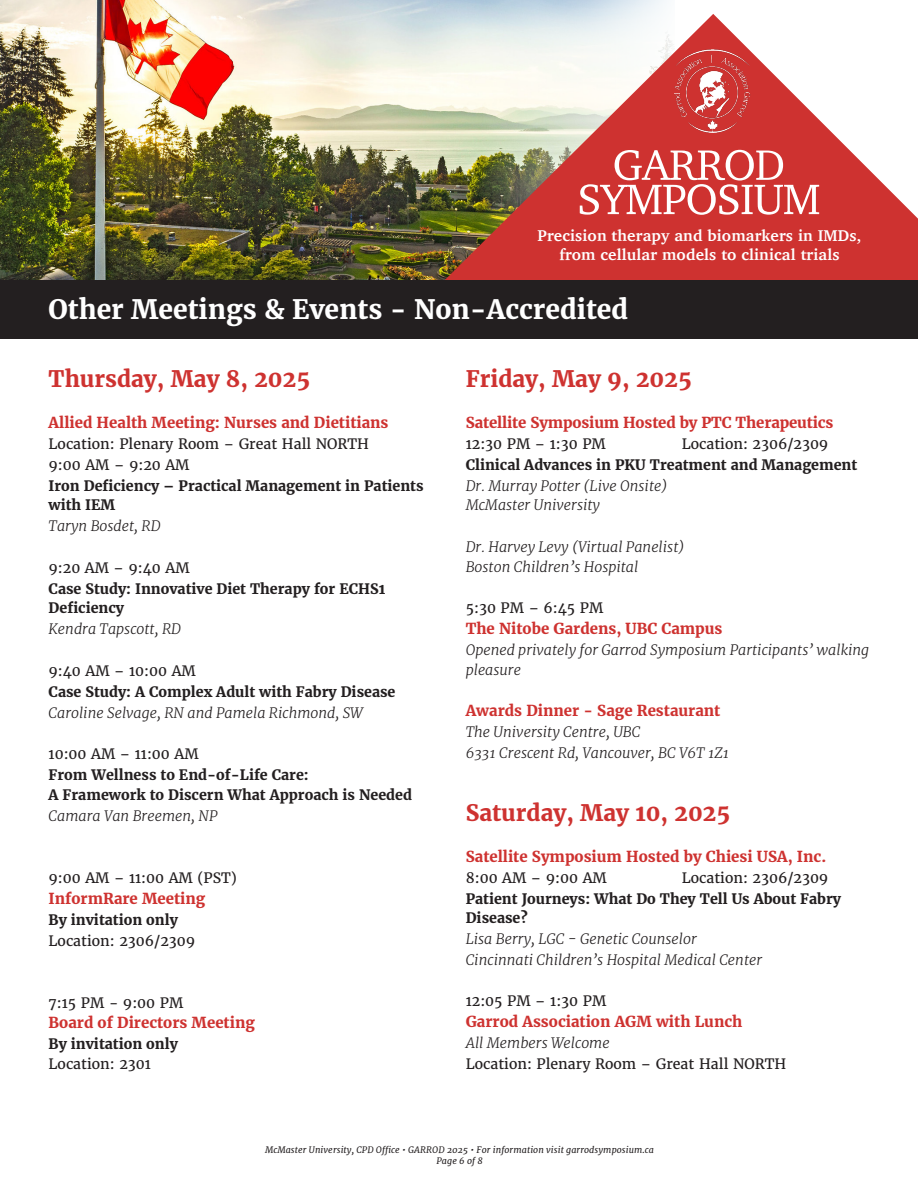
<style>
.page{position:relative;width:918px;height:1188px;background:#fff}
.page>*{position:absolute;margin:0;border:0;box-sizing:border-box;transform-origin:0 0}
.t1{font:700 26.55px "Merriweather";color:#fff}
.t2{font:700 22.5px "Merriweather";color:#ce3230}
.t3{font:700 16.05px/19.2px "Charter";letter-spacing:.01em;color:#fff;text-align:center}
.t4{font:700 15px "Merriweather";color:#ce3230}
.t5{font:italic 300 14.25px/19.5px "Merriweather";color:#231f20}
.t6{font:700 14.25px/19.5px "Merriweather";color:#231f20}
.t7{font:14.25px "Merriweather";color:#231f20}
.t8{font:italic 9px/10.8px "Merriweather";letter-spacing:.01em;color:#231f20;text-align:center}
</style>
<div class="page">
<img style="left:0;top:0;width:666px;height:280px">
<svg style="left:444px;top:14px;width:474px;height:266px"></svg>
<img style="left:671px;top:49px;width:83px;height:83px">
<div style="left:0;top:280px;width:918px;height:59px;background:#231f20"></div>
<svg style="left:580px;top:150px;width:239px;height:65px"></svg>
<p class="t3" style="left:537px;top:225px;width:325px">Precision therapy and biomarkers in IMDs, from cellular models to clinical trials</p>
<p class="t1" style="left:49px;top:293px;width:581px">Other Meetings &amp; Events - Non-Accredited</p>
<p class="t2" style="left:49px;top:365px;width:263px">Thursday, May 8, 2025</p>
<p class="t4" style="left:49px;top:414px;width:341px">Allied Health Meeting: Nurses and Dietitians</p>
<p class="t7" style="left:49px;top:435px;width:322px">Location: Plenary Room – Great Hall NORTH</p>
<p class="t7" style="left:49px;top:456px;width:142px">9:00 AM – 9:20 AM</p>
<p class="t6" style="left:49px;top:476px;width:377px">Iron Deficiency – Practical Management in Patients with IEM</p>
<p class="t5" style="left:49px;top:517px;width:114px">Taryn Bosdet, RD</p>
<p class="t7" style="left:49px;top:559px;width:143px">9:20 AM – 9:40 AM</p>
<p class="t6" style="left:49px;top:579px;width:338px">Case Study: Innovative Diet Therapy for ECHS1<br>Deficiency</p>
<p class="t5" style="left:49px;top:619px;width:134px">Kendra Tapscott, RD</p>
<p class="t7" style="left:49px;top:662px;width:149px">9:40 AM – 10:00 AM</p>
<p class="t6" style="left:49px;top:682px;width:348px">Case Study: A Complex Adult with Fabry Disease</p>
<p class="t5" style="left:49px;top:703px;width:316px">Caroline Selvage, RN and Pamela Richmond, SW</p>
<p class="t7" style="left:49px;top:745px;width:152px">10:00 AM – 11:00 AM</p>
<p class="t6" style="left:49px;top:765px;width:365px">From Wellness to End-of-Life Care:<br>A Framework to Discern What Approach is Needed</p>
<p class="t5" style="left:49px;top:806px;width:171px">Camara Van Breemen, NP</p>
<p class="t7" style="left:49px;top:869px;width:190px">9:00 AM – 11:00 AM (PST)</p>
<p class="t4" style="left:49px;top:889px;width:158px">InformRare Meeting</p>
<p class="t6" style="left:49px;top:910px;width:131px">By invitation only</p>
<p class="t7" style="left:49px;top:932px;width:148px">Location: 2306/2309</p>
<p class="t7" style="left:49px;top:994px;width:136px">7:15 PM - 9:00 PM</p>
<p class="t4" style="left:49px;top:1013px;width:208px">Board of Directors Meeting</p>
<p class="t6" style="left:49px;top:1034px;width:131px">By invitation only</p>
<p class="t7" style="left:49px;top:1055px;width:104px">Location: 2301</p>
<p class="t2" style="left:466px;top:365px;width:228px">Friday, May 9, 2025</p>
<p class="t4" style="left:466px;top:414px;width:369px">Satellite Symposium Hosted by PTC Therapeutics</p>
<p class="t7" style="left:466px;top:435px;width:142px">12:30 PM – 1:30 PM</p>
<p class="t7" style="left:682px;top:435px;width:148px">Location: 2306/2309</p>
<p class="t6" style="left:466px;top:455px;width:393px">Clinical Advances in PKU Treatment and Management</p>
<p class="t5" style="left:466px;top:476px;width:203px">Dr. Murray Potter (Live Onsite)<br>McMaster University</p>
<p class="t5" style="left:466px;top:537px;width:220px">Dr. Harvey Levy (Virtual Panelist)<br>Boston Children’s Hospital</p>
<p class="t7" style="left:466px;top:599px;width:139px">5:30 PM – 6:45 PM</p>
<p class="t4" style="left:466px;top:619px;width:258px">The Nitobe Gardens, UBC Campus</p>
<p class="t5" style="left:466px;top:640px;width:405px">Opened privately for Garrod Symposium Participants’ walking pleasure</p>
<p class="t4" style="left:466px;top:702px;width:256px">Awards Dinner - Sage Restaurant</p>
<p class="t5" style="left:466px;top:722px;width:176px">The University Centre, UBC</p>
<p class="t5" style="left:466px;top:743px;width:265px">6331 Crescent Rd, Vancouver, BC V6T 1Z1</p>
<p class="t2" style="left:466px;top:798px;width:266px">Saturday, May 10, 2025</p>
<p class="t4" style="left:466px;top:847px;width:362px">Satellite Symposium Hosted by Chiesi USA, Inc.</p>
<p class="t7" style="left:466px;top:869px;width:143px">8:00 AM – 9:00 AM</p>
<p class="t7" style="left:682px;top:869px;width:148px">Location: 2306/2309</p>
<p class="t6" style="left:466px;top:889px;width:377px">Patient Journeys: What Do They Tell Us About Fabry<br>Disease?</p>
<p class="t5" style="left:466px;top:929px;width:233px">Lisa Berry, LGC - Genetic Counselor</p>
<p class="t5" style="left:466px;top:950px;width:298px">Cincinnati Children’s Hospital Medical Center</p>
<p class="t7" style="left:466px;top:992px;width:142px">12:05 PM – 1:30 PM</p>
<p class="t4" style="left:466px;top:1013px;width:278px">Garrod Association AGM with Lunch</p>
<p class="t5" style="left:466px;top:1033px;width:146px">All Members Welcome</p>
<p class="t7" style="left:466px;top:1055px;width:322px">Location: Plenary Room – Great Hall NORTH</p>
<p class="t8" style="left:265px;top:1145px;width:391px">McMaster University, CPD Office • GARROD 2025 • For information visit garrodsymposium.ca<br>Page 6 of 8</p>
</div>
